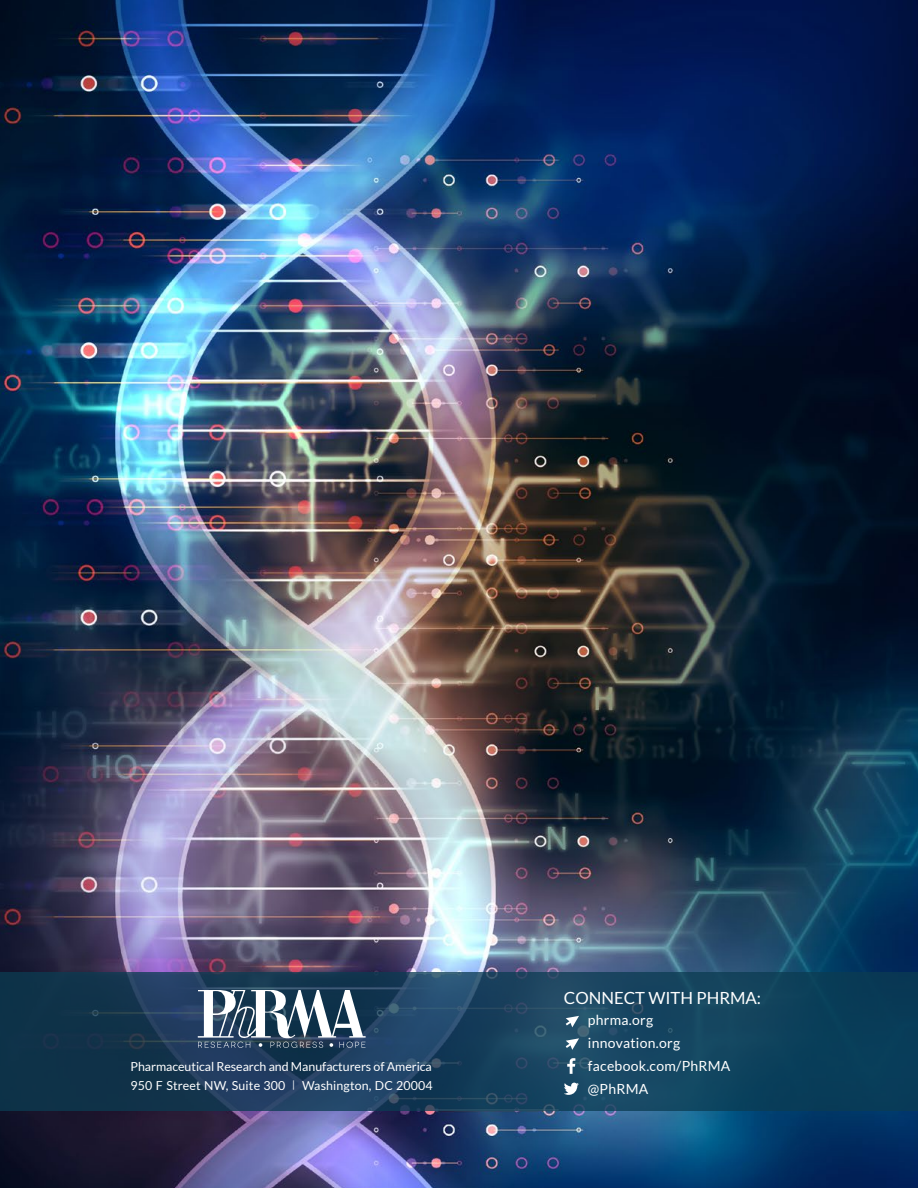
<style>
.page{position:relative;width:918px;height:1188px;background:#fff}
.page>*{position:absolute;margin:0;border:0;box-sizing:border-box;transform-origin:0 0}
.t1{font:16.8px "Lato";color:#fff}
.t2{font:13.95px/22.8px "Lato";letter-spacing:.02em;color:#fff}
.t3{font:12.45px/18.9px "Lato";letter-spacing:-.005em;color:#fff}
.s1{font-size:10.05px}
</style>
<div class="page">
<img style="left:0;top:0;width:918px;height:1188px">
<svg style="left:0;top:972px;width:918px;height:138px;background:#153f5a"></svg>
<svg style="left:198px;top:990px;width:168px;height:58px"></svg>
<svg style="left:564px;top:1083px;width:15px;height:12px"></svg>
<svg style="left:567px;top:1058px;width:8px;height:16px"></svg>
<svg style="left:566px;top:1016px;width:13px;height:11px"></svg>
<svg style="left:566px;top:1038px;width:13px;height:12px"></svg>
<p class="t3" style="left:131px;top:1057px;width:304px">Pharmaceutical Research and Manufacturers of America<br>950 F Street NW, Suite 300 <span class="s1">|</span> Washington, DC 20004</p>
<h1 class="t1" style="left:564px;top:988px;width:199px">CONNECT WITH PHRMA:</h1>
<p class="t2" style="left:588px;top:1009px;width:144px">phrma.org innovation.org facebook.com/PhRMA @PhRMA</p>
</div>
